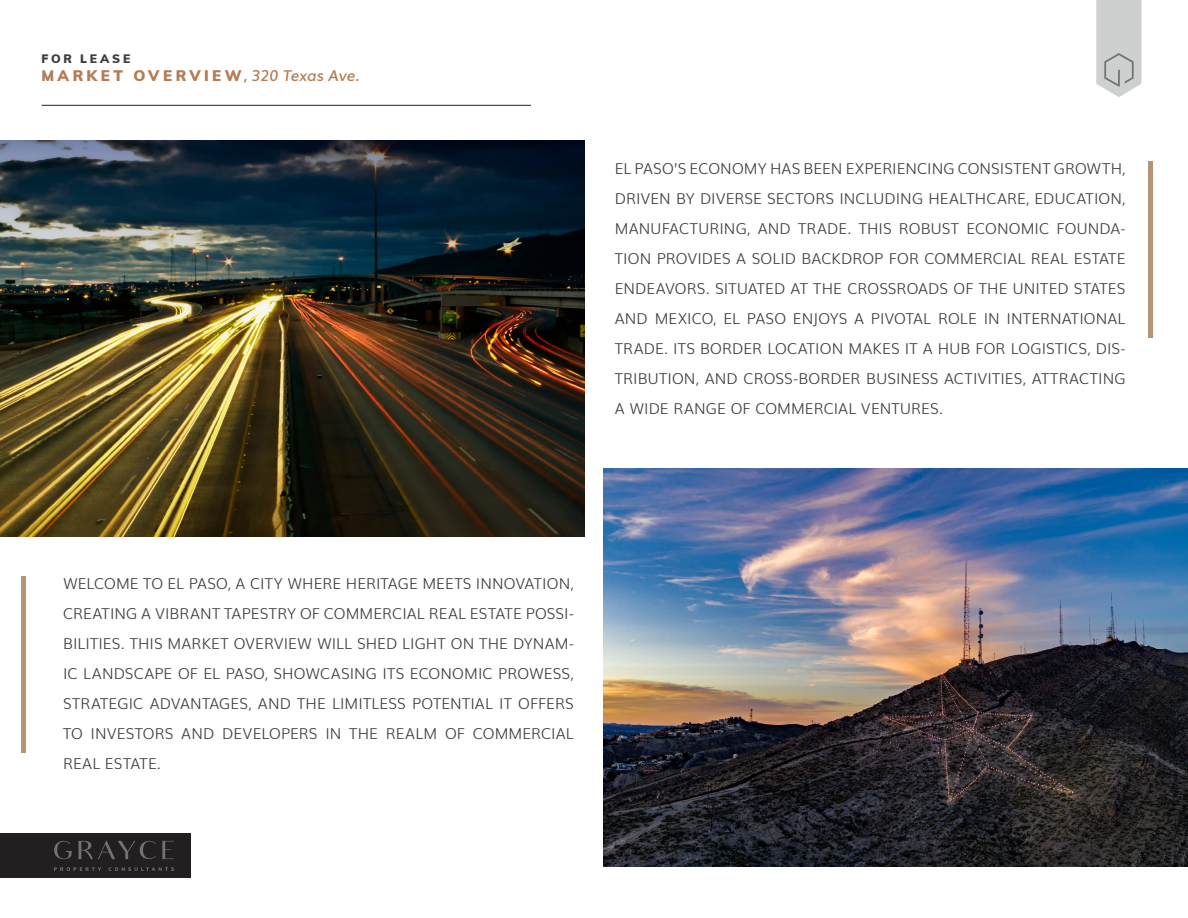
<style>
.page{position:relative;width:1188px;height:918px;background:#fff}
.page>*{position:absolute;margin:0;border:0;box-sizing:border-box;transform-origin:0 0}
.t1{font:300 15px/30px "Muli";letter-spacing:.005em;color:#403d40;text-align:justify}
.t2{font:900 15px "Muli";letter-spacing:.23em;color:#b37d54}
.t3{font:900 12px "Muli";letter-spacing:.225em;color:#403d40}
.s1{font-weight:700;font-size:13.5px}
.s2{font-weight:600;font-style:italic}
</style>
<div class="page">
<svg style="left:1096px;top:0;width:46px;height:97px;background:#cecfcf"></svg>
<img style="left:0;top:140px;width:585px;height:396px">
<hr style="left:42px;top:105px;width:489px;height:1px;background:#231f20">
<div style="left:0;top:833px;width:190px;height:44px;background:#231f20"></div>
<svg style="left:54px;top:867px;width:47px;height:4px"></svg>
<svg style="left:109px;top:867px;width:65px;height:4px"></svg>
<svg style="left:79px;top:841px;width:77px;height:18px"></svg>
<svg style="left:162px;top:841px;width:12px;height:18px"></svg>
<svg style="left:54px;top:841px;width:17px;height:18px"></svg>
<img style="left:603px;top:468px;width:585px;height:398px">
<hr style="left:22px;top:576px;width:4px;height:177px;background:#b39474">
<div style="left:1148px;top:161px;width:5px;height:177px;background:#b39474"></div>
<p class="t3" style="left:41px;top:50px;width:90px">FOR LEASE</p>
<p class="t2" style="left:41px;top:64px;width:320px">MARKET OVERVIEW<span class="s1">,</span> <span class="s2">320 Texas Ave.</span></p>
<p class="t1" style="left:615px;top:153px;width:512px">EL PASO’S ECONOMY HAS BEEN EXPERIENCING CONSISTENT GROWTH, DRIVEN BY DIVERSE SECTORS INCLUDING HEALTHCARE, EDUCATION, MANUFACTURING, AND TRADE. THIS ROBUST ECONOMIC FOUNDA-TION PROVIDES A SOLID BACKDROP FOR COMMERCIAL REAL ESTATE ENDEAVORS. SITUATED AT THE CROSSROADS OF THE UNITED STATES AND MEXICO, EL PASO ENJOYS A PIVOTAL ROLE IN INTERNATIONAL TRADE. ITS BORDER LOCATION MAKES IT A HUB FOR LOGISTICS, DIS-TRIBUTION, AND CROSS-BORDER BUSINESS ACTIVITIES, ATTRACTING A WIDE RANGE OF COMMERCIAL VENTURES.</p>
<p class="t1" style="left:63px;top:568px;width:512px">WELCOME TO EL PASO, A CITY WHERE HERITAGE MEETS INNOVATION, CREATING A VIBRANT TAPESTRY OF COMMERCIAL REAL ESTATE POSSI-BILITIES. THIS MARKET OVERVIEW WILL SHED LIGHT ON THE DYNAM-IC LANDSCAPE OF EL PASO, SHOWCASING ITS ECONOMIC PROWESS, STRATEGIC ADVANTAGES, AND THE LIMITLESS POTENTIAL IT OFFERS TO INVESTORS AND DEVELOPERS IN THE REALM OF COMMERCIAL REAL ESTATE.</p>
</div>
